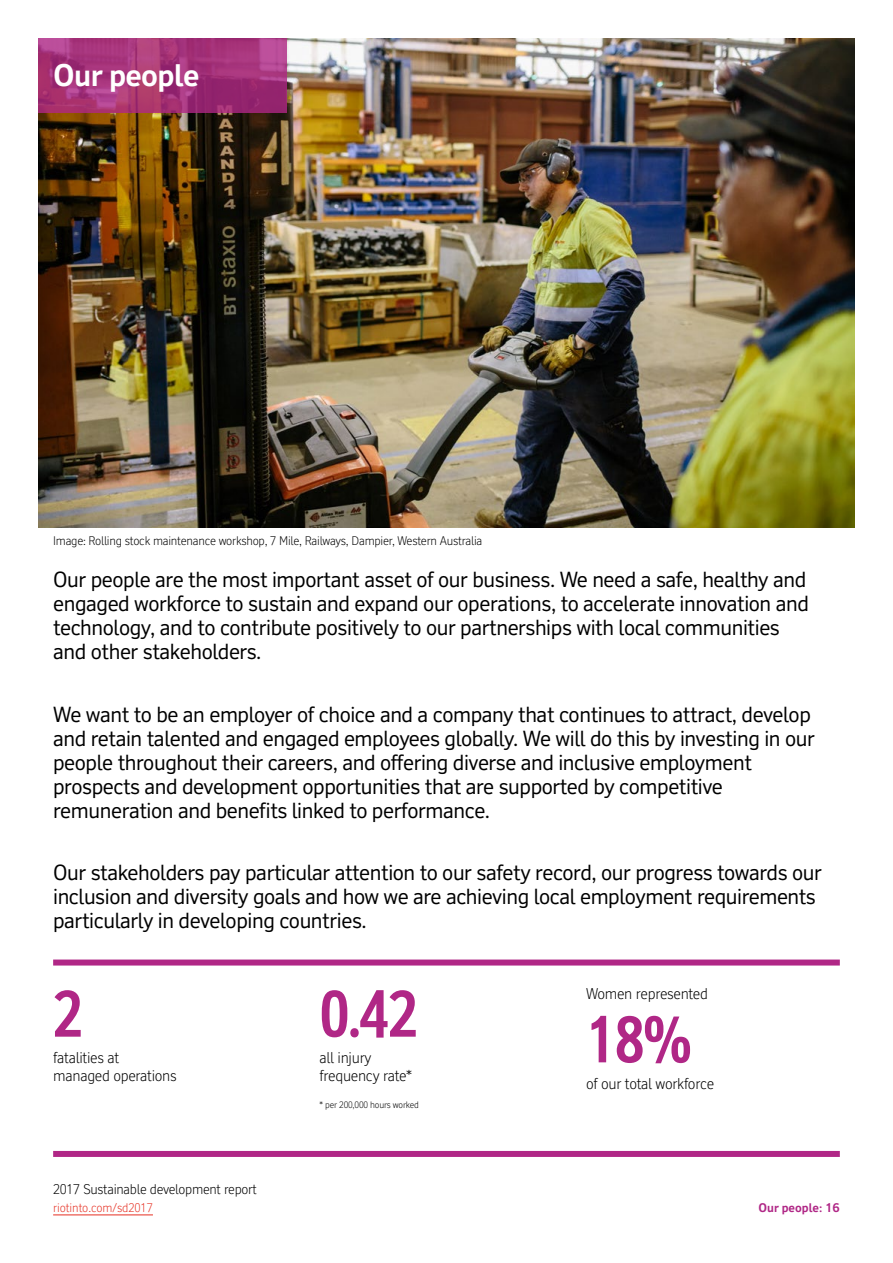
<style>
.page{position:relative;width:893px;height:1263px;background:#fff}
.page>*{position:absolute;margin:0;border:0;box-sizing:border-box;transform-origin:0 0}
.t1{font:700 condensed 63px "RT Vickerman";color:#b02786}
.t2{font:700 30px "RT Vickerman";letter-spacing:-.02em;color:#fff}
.t3{font:21px/24px "RT Vickerman";letter-spacing:-.02em;color:#000}
.t4{font:300 15px/18px "RT Vickerman";letter-spacing:-.02em;color:#000}
.t5{font:300 13.5px "RT Vickerman";letter-spacing:-.02em;color:#000}
.t6{font:300 12px "RT Vickerman";letter-spacing:-.02em;color:#000}
.t7{font:300 12px "RT Vickerman";letter-spacing:-.01em;color:#e63023}
.t8{font:700 12px "RT Vickerman";color:#b02786}
.t9{font:300 9px "RT Vickerman";letter-spacing:-.02em;color:#000}
</style>
<div class="page">
<hr style="left:53px;top:1214px;width:100px;height:1px;background:#e63023">
<img style="left:38px;top:38px;width:817px;height:489px">
<svg style="left:38px;top:38px;width:249px;height:75px;background:#a53378"></svg>
<div style="left:53px;top:959px;width:787px;height:6px;background:#b02786"></div>
<div style="left:53px;top:1151px;width:787px;height:6px;background:#b02786"></div>
<h2 class="t2" style="left:53px;top:56px;width:148px">Our people</h2>
<p class="t6" style="left:53px;top:533px;width:431px">Image: Rolling stock maintenance workshop, 7 Mile, Railways, Dampier, Western Australia</p>
<p class="t3" style="left:53px;top:568px;width:757px">Our people are the most important asset of our business. We need a safe, healthy and engaged workforce to sustain and expand our operations, to accelerate innovation and technology, and to contribute positively to our partnerships with local communities and other stakeholders.</p>
<p class="t3" style="left:53px;top:702px;width:763px">We want to be an employer of choice and a company that continues to attract, develop and retain talented and engaged employees globally. We will do this by investing in our people throughout their careers, and offering diverse and inclusive employment prospects and development opportunities that are supported by competitive remuneration and benefits linked to performance.</p>
<p class="t3" style="left:53px;top:860px;width:770px">Our stakeholders pay particular attention to our safety record, our progress towards our inclusion and diversity goals and how we are achieving local employment requirements particularly in developing countries.</p>
<h1 class="t1" style="left:53px;top:975px;width:31px">2</h1>
<p class="t4" style="left:53px;top:1049px;width:125px">fatalities at managed operations</p>
<h1 class="t1" style="left:320px;top:975px;width:100px">0.42</h1>
<p class="t4" style="left:320px;top:1049px;width:94px">all injury frequency rate*</p>
<p class="t9" style="left:320px;top:1099px;width:101px">* per 200,000 hours worked</p>
<p class="t4" style="left:586px;top:985px;width:123px">Women represented</p>
<h1 class="t1" style="left:586px;top:1000px;width:107px">18%</h1>
<p class="t4" style="left:586px;top:1074px;width:130px">of our total workforce</p>
<p class="t5" style="left:53px;top:1181px;width:205px">2017 Sustainable development report</p>
<p class="t7" style="left:53px;top:1200px;width:101px">riotinto.com/sd2017</p>
<p class="t8" style="left:758px;top:1200px;width:83px">Our people: 16</p>
</div>
